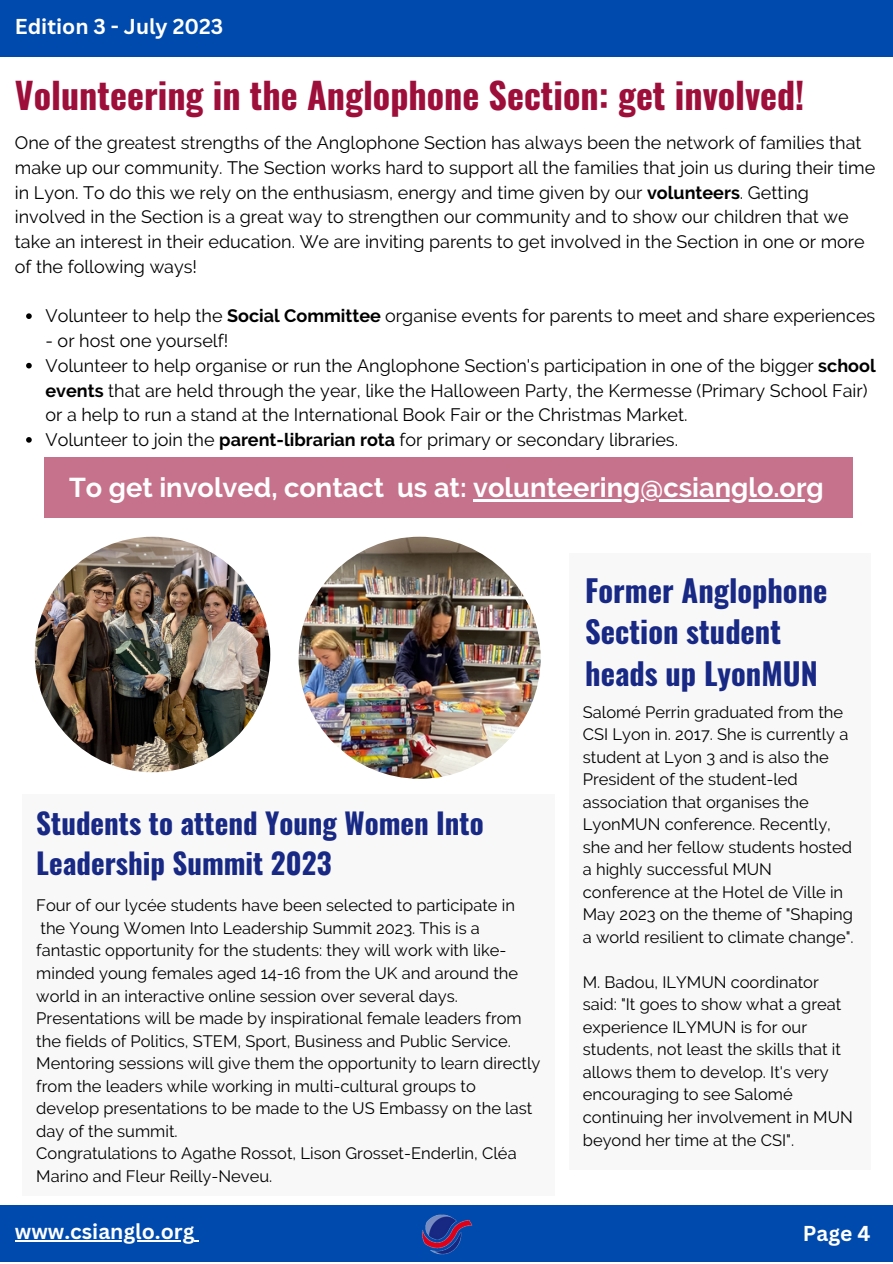
<style>
.page{position:relative;width:893px;height:1264px;background:#fff}
.page>*{position:absolute;margin:0;border:0;box-sizing:border-box;transform-origin:0 0}
.t1{font:700 36px "Oswald";color:#9e0e3b}
.t2{font:700 30.45px/41.7px "Oswald";color:#182885}
.t3{font:700 28.95px/40.5px "Oswald";color:#182885}
.t4{font:700 27.15px "Raleway";color:#fff}
.t5{font:700 21px "Canva Sans";color:#fff}
.t6{font:18px/24.8px "Raleway";color:#000}
.t7{font:16.5px/22.5px "Raleway";color:#000}
.s1{font-weight:700}
</style>
<div class="page">
<div style="left:0;top:0;width:892px;height:56px;background:#004aad"></div>
<div style="left:0;top:1205px;width:892px;height:56px;background:#004aad"></div>
<img style="left:422px;top:1214px;width:51px;height:41px">
<img style="left:35px;top:536px;width:235px;height:236px;border-radius:50%">
<img style="left:298px;top:536px;width:242px;height:242px;border-radius:50%">
<div style="left:569px;top:553px;width:301px;height:616px;background:#f8f8f8"></div>
<hr style="left:15px;top:1240px;width:179px;height:1px;background:#fff">
<svg style="left:26px;top:313px;width:6px;height:6px"></svg>
<svg style="left:26px;top:363px;width:6px;height:5px"></svg>
<svg style="left:26px;top:437px;width:6px;height:5px"></svg>
<div style="left:44px;top:457px;width:809px;height:60px;background:#c6728c"></div>
<hr style="left:473px;top:499px;width:350px;height:2px;background:#fff">
<div style="left:23px;top:794px;width:531px;height:401px;background:#f8f8f8"></div>
<p class="t5" style="left:15px;top:11px;width:210px">Edition 3 - July 2023</p>
<p class="t1" style="left:15px;top:67px;width:791px">Volunteering in the Anglophone Section: get involved!</p>
<p class="t6" style="left:15px;top:130px;width:861px">One of the greatest strengths of the Anglophone Section has always been the network of families that make up our community. The Section works hard to support all the families that join us during their time in Lyon. To do this we rely on the enthusiasm, energy and time given by our <span class="s1">volunteers</span>. Getting involved in the Section is a great way to strengthen our community and to show our children that we take an interest in their education. We are inviting parents to get involved in the Section in one or more of the following ways!</p>
<p class="t6" style="left:45px;top:303px;width:831px">Volunteer to help the <span class="s1">Social Committee</span> organise events for parents to meet and share experiences</p>
<p class="t6" style="left:45px;top:328px;width:184px">- or host one yourself!</p>
<p class="t6" style="left:45px;top:353px;width:831px">Volunteer to help organise or run the Anglophone Section's participation in one of the bigger <span class="s1">school events</span> that are held through the year, like the Halloween Party, the Kermesse (Primary School Fair) or a help to run a stand at the International Book Fair or the Christmas Market.</p>
<p class="t6" style="left:45px;top:427px;width:634px">Volunteer to join the <span class="s1">parent-librarian rota</span> for primary or secondary libraries.</p>
<p class="t4" style="left:69px;top:471px;width:756px">To get involved, contact us at: volunteering@csianglo.org</p>
<p class="t3" style="left:36px;top:801px;width:449px">Students to attend Young Women Into<br>Leadership Summit 2023</p>
<p class="t7" style="left:36px;top:894px;width:505px">Four of our lycée students have been selected to participate in the Young Women Into Leadership Summit 2023. This is a fantastic opportunity for the students: they will work with like&shy;minded young females aged 14-16 from the UK and around the world in an interactive online session over several days.<br>Presentations will be made by inspirational female leaders from the fields of Politics, STEM, Sport, Business and Public Service.<br>Mentoring sessions will give them the opportunity to learn directly from the leaders while working in multi-cultural groups to develop presentations to be made to the US Embassy on the last day of the summit.</p>
<p class="t7" style="left:36px;top:1141px;width:482px">Congratulations to Agathe Rossot, Lison Grosset-Enderlin, Cléa<br>Marino and Fleur Reilly-Neveu.</p>
<p class="t2" style="left:585px;top:568px;width:244px">Former Anglophone<br>Section student heads up LyonMUN</p>
<p class="t7" style="left:582px;top:700px;width:272px">Salomé Perrin graduated from the<br>CSI Lyon in. 2017. She is currently a student at Lyon 3 and is also the<br>President of the student-led association that organises the<br>LyonMUN conference. Recently, she and her fellow students hosted a highly successful MUN conference at the Hotel de Ville in<br>May 2023 on the theme of "Shaping a world resilient to climate change".</p>
<p class="t7" style="left:582px;top:970px;width:271px">M. Badou, ILYMUN coordinator said: "It goes to show what a great experience ILYMUN is for our students, not least the skills that it allows them to develop. It's very encouraging to see Salomé continuing her involvement in MUN beyond her time at the CSI".</p>
<p class="t5" style="left:15px;top:1216px;width:181px">www.csianglo.org</p>
<p class="t5" style="left:802px;top:1218px;width:69px">Page 4</p>
</div>
